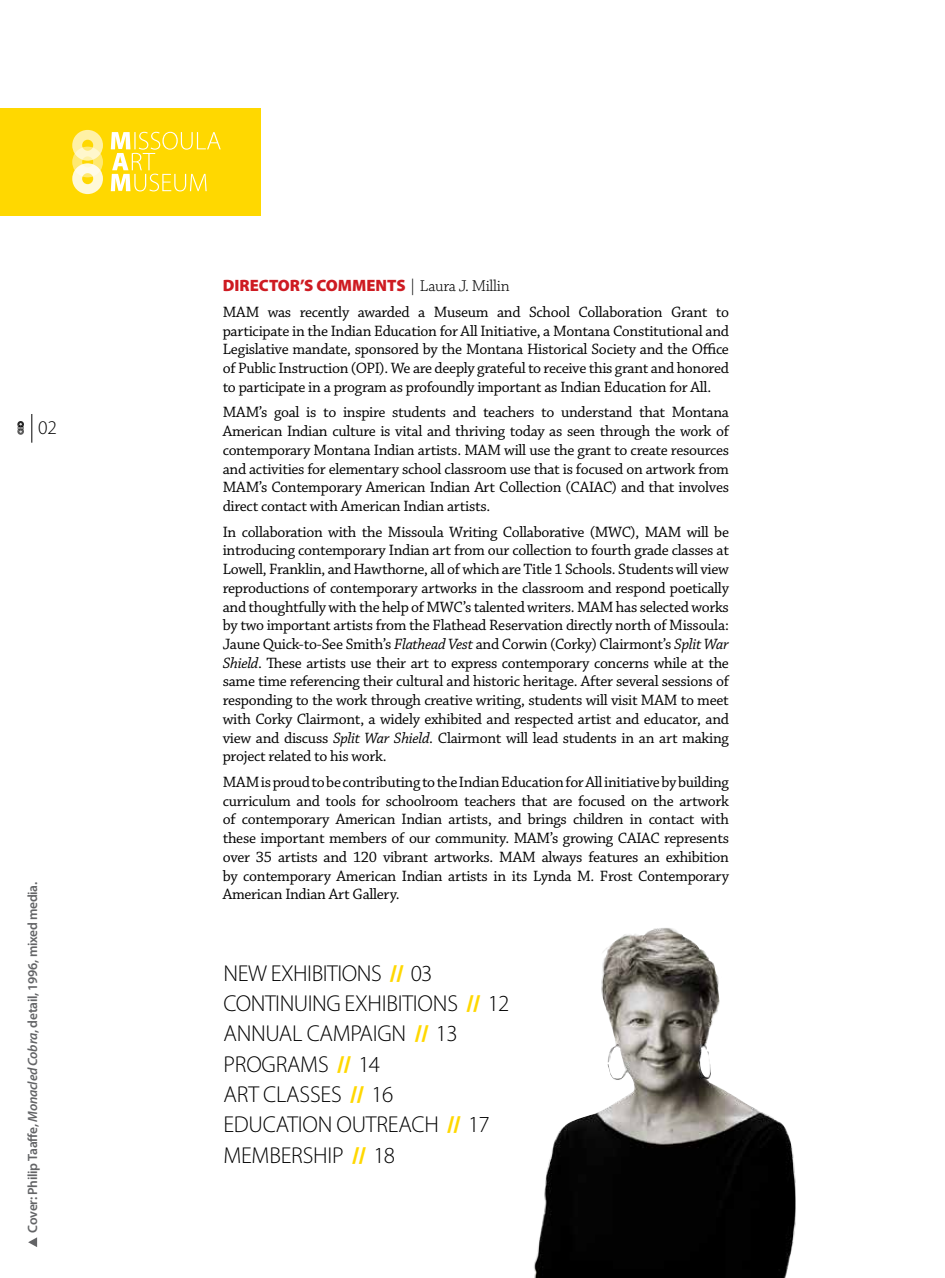
<style>
.page{position:relative;width:945px;height:1278px;background:#fff}
.page>*{position:absolute;margin:0;border:0;box-sizing:border-box;transform-origin:0 0}
.t1{font:300 23.1px/30.3px "Myriad Pro";letter-spacing:-.01em;color:#000}
.t2{font:300 19.5px "Myriad Pro";color:#000}
.t3{font:900 16.5px "Myriad Pro";color:#ce1b22}
.t4{font:15.75px/18.8px "Chaparral Pro";letter-spacing:-.02em;color:#000;text-align:justify}
.t5{font:600 13.5px "Myriad Pro";letter-spacing:-.02em;color:#636466}
.s1{font-style:italic}
.s2{font-family:"Chaparral Pro";font-weight:300;color:#000}
.s3{font-weight:900;color:#ffd800}
</style>
<div class="page">
<img style="left:534px;top:928px;width:262px;height:350px">
<svg style="left:17px;top:421px;width:7px;height:14px"></svg>
<svg style="left:31px;top:414px;width:1px;height:29px"></svg>
<div style="left:0;top:108px;width:261px;height:108px;background:#ffd800"></div>
<svg style="left:111px;top:132px;width:110px;height:59px"></svg>
<svg style="left:72px;top:130px;width:31px;height:64px"></svg>
<svg style="left:28px;top:1237px;width:9px;height:10px"></svg>
<p class="t2" style="left:38px;top:416px;width:20px">02</p>
<p class="t5" style="left:24px;top:1233px;width:352px;rotate:-90deg">Cover: Philip Taaffe, <span class="s1">Monacled Cobra</span>, detail, 1996, mixed media.</p>
<p class="t3" style="left:223px;top:275px;width:288px">DIRECTOR’S COMMENTS <span class="s2">| Laura J. Millin</span></p>
<p class="t4" style="left:223px;top:303px;width:508px">MAM was recently awarded a Museum and School Collaboration Grant to participate in the Indian Education for All Initiative, a Montana Constitutional and Legislative mandate, sponsored by the Montana Historical Society and the Office of Public Instruction (OPI). We are deeply grateful to receive this grant and honored to participate in a program as profoundly important as Indian Education for All.</p>
<p class="t4" style="left:223px;top:404px;width:508px">MAM’s goal is to inspire students and teachers to understand that Montana American Indian culture is vital and thriving today as seen through the work of contemporary Montana Indian artists. MAM will use the grant to create resources and activities for elementary school classroom use that is focused on artwork from MAM’s Contemporary American Indian Art Collection (CAIAC) and that involves direct contact with American Indian artists.</p>
<p class="t4" style="left:223px;top:523px;width:508px">In collaboration with the Missoula Writing Collaborative (MWC), MAM will be introducing contemporary Indian art from our collection to fourth grade classes at Lowell, Franklin, and Hawthorne, all of which are Title 1 Schools. Students will view reproductions of contemporary artworks in the classroom and respond poetically and thoughtfully with the help of MWC’s talented writers. MAM has selected works by two important artists from the Flathead Reservation directly north of Missoula:<br>Jaune Quick-to-See Smith’s <span class="s1">Flathead Vest</span> and Corwin (Corky) Clairmont’s <span class="s1">Split War Shield</span>. These artists use their art to express contemporary concerns while at the same time referencing their cultural and historic heritage. After several sessions of responding to the work through creative writing, students will visit MAM to meet with Corky Clairmont, a widely exhibited and respected artist and educator, and view and discuss <span class="s1">Split War Shield</span>. Clairmont will lead students in an art making project related to his work.</p>
<p class="t4" style="left:223px;top:773px;width:508px">MAM is proud to be contributing to the Indian Education for All initiative by building curriculum and tools for schoolroom teachers that are focused on the artwork of contemporary American Indian artists, and brings children in contact with these important members of our community. MAM’s growing CAIAC represents over 35 artists and 120 vibrant artworks. MAM always features an exhibition by contemporary American Indian artists in its Lynda M. Frost Contemporary American Indian Art Gallery.</p>
<h1 class="t1" style="left:223px;top:958px;width:288px">NEW EXHIBITIONS <span class="s3">//</span> 03<br>CONTINUING EXHIBITIONS <span class="s3">//</span> 12</h1>
<h1 class="t1" style="left:223px;top:1018px;width:236px">ANNUAL CAMPAIGN <span class="s3">//</span> 13</h1>
<h1 class="t1" style="left:223px;top:1049px;width:158px">PROGRAMS <span class="s3">//</span> 14</h1>
<h1 class="t1" style="left:223px;top:1079px;width:171px">ART CLASSES <span class="s3">//</span> 16</h1>
<h1 class="t1" style="left:223px;top:1109px;width:268px">EDUCATION OUTREACH <span class="s3">//</span> 17<br>MEMBERSHIP <span class="s3">//</span> 18</h1>
</div>
